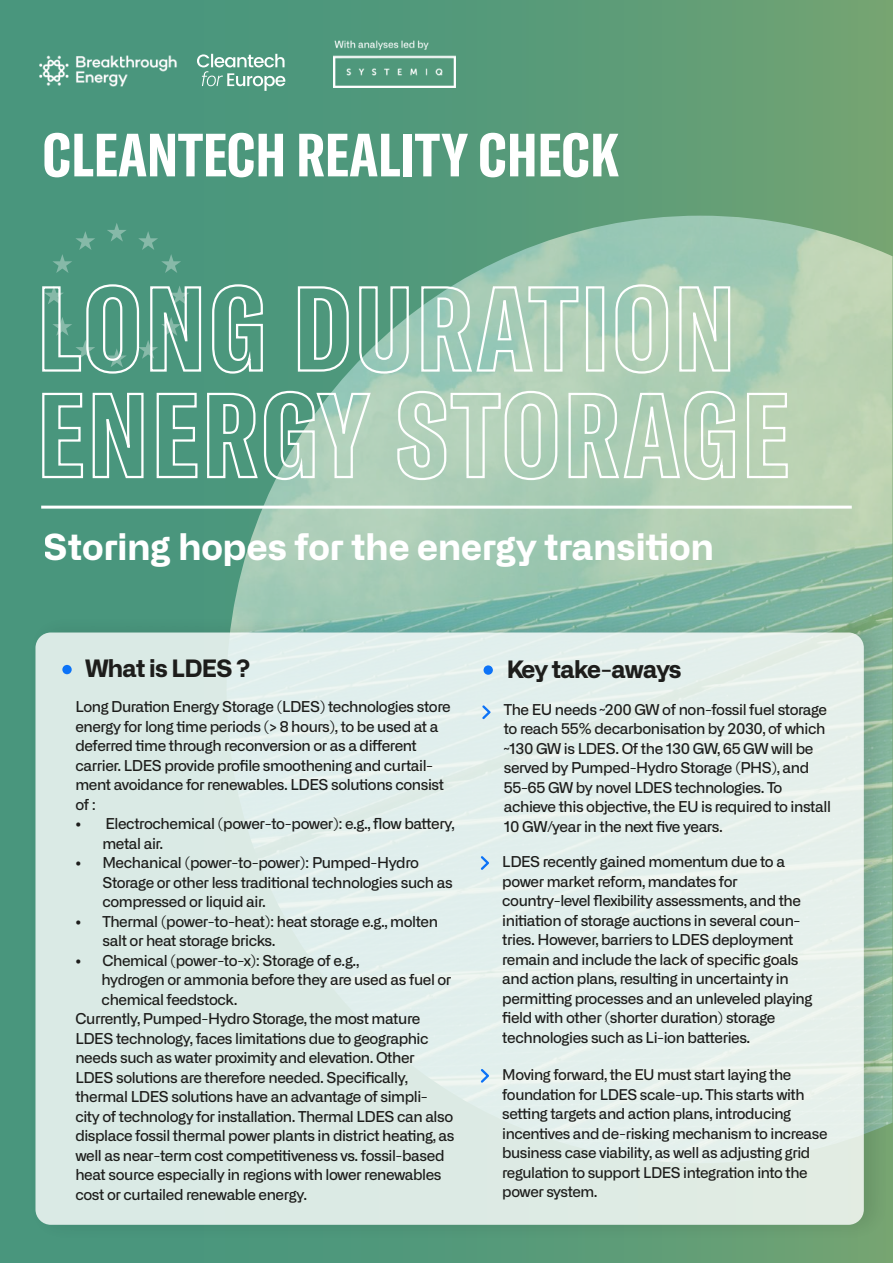
<style>
.page{position:relative;width:893px;height:1263px;background:#fff}
.page>*{position:absolute;margin:0;border:0;box-sizing:border-box;transform-origin:0 0}
.t1{font:60px "font 000000002 d 158 beb";color:#fff}
.t2{font:700 36px "Alliance No.2";color:#fff}
.t3{font:700 24px "Alliance No.2";letter-spacing:-.035em;color:#1d1d1b}
.t4{font:500 15px/19.5px "Alliance No.2";letter-spacing:-.03em;color:#1d1d1b}
.t5{font:500 14.85px/19.5px "Alliance No.2";letter-spacing:-.03em;color:#1d1d1b}
</style>
<div class="page">
<div style="left:0;top:0;width:893px;height:1263px;background:linear-gradient(to right,#40937f,#6ea274)"></div>
<img style="left:227px;top:216px;width:665px;height:391px">
<img style="left:40px;top:55px;width:32px;height:32px">
<img style="left:74px;top:44px;width:103px;height:51px">
<svg style="left:197px;top:54px;width:88px;height:37px;background:#78b09c"></svg>
<img style="left:18px;top:607px;width:875px;height:644px">
<div style="left:35px;top:632px;width:829px;height:593px;background:#e0eeeb;border-radius:15px"></div>
<svg style="left:211px;top:283px;width:53px;height:92px;background:#6fab96"></svg>
<svg style="left:297px;top:285px;width:53px;height:88px;background:#6eaa94"></svg>
<svg style="left:358px;top:285px;width:52px;height:90px;background:#89bba7"></svg>
<svg style="left:420px;top:285px;width:160px;height:88px;background:#b1d2c1"></svg>
<div style="left:586px;top:286px;width:18px;height:86px;border:2px solid #fff"></div>
<svg style="left:614px;top:283px;width:55px;height:92px;background:#bbd6c2"></svg>
<svg style="left:678px;top:285px;width:53px;height:88px"></svg>
<svg style="left:41px;top:392px;width:43px;height:87px;background:#6caa96"></svg>
<svg style="left:91px;top:392px;width:54px;height:87px;background:#70ac98"></svg>
<svg style="left:155px;top:392px;width:44px;height:87px;background:#6caa95"></svg>
<svg style="left:206px;top:390px;width:166px;height:91px;background:#8cbca8"></svg>
<svg style="left:396px;top:390px;width:162px;height:91px;background:#bdd7c4"></svg>
<svg style="left:567px;top:390px;width:169px;height:91px;background:#bcd6c0"></svg>
<svg style="left:746px;top:392px;width:43px;height:87px"></svg>
<hr style="left:41px;top:506px;width:811px;height:3px;background:#fff">
<div style="left:484px;top:665px;width:9px;height:10px;background:#0c73f7;border-radius:50%"></div>
<div style="left:62px;top:665px;width:10px;height:9px;background:#0c73f7;border-radius:50%"></div>
<svg style="left:482px;top:705px;width:9px;height:14px"></svg>
<svg style="left:481px;top:856px;width:8px;height:14px"></svg>
<svg style="left:481px;top:1069px;width:8px;height:14px"></svg>
<svg style="left:107px;top:223px;width:20px;height:19px"></svg>
<svg style="left:52px;top:231px;width:43px;height:42px;background:#519a82"></svg>
<svg style="left:138px;top:231px;width:43px;height:42px;background:#529a82"></svg>
<svg style="left:41px;top:283px;width:161px;height:92px;background:#69a894"></svg>
<img style="left:334px;top:41px;width:121px;height:46px">
<h1 class="t1" style="left:42px;top:116px;width:578px">CLEANTECH REALITY CHECK</h1>
<h2 class="t2" style="left:44px;top:523px;width:671px">Storing hopes for the energy transition</h2>
<h3 class="t3" style="left:85px;top:653px;width:167px">What is LDES ?</h3>
<h3 class="t3" style="left:506px;top:653px;width:177px">Key take-aways</h3>
<p class="t4" style="left:75px;top:697px;width:377px">Long Duration Energy Storage (LDES) technologies store energy for long time periods (&gt; 8 hours), to be used at a deferred time through reconversion or as a different carrier. LDES provide profile smoothening and curtail&shy;ment avoidance for renewables. LDES solutions consist of :</p>
<p class="t4" style="left:102px;top:814px;width:354px;text-indent:-27px">• Electrochemical (power-to-power): e.g., flow battery, metal air.</p>
<p class="t4" style="left:102px;top:853px;width:352px;text-indent:-27px">• Mechanical (power-to-power): Pumped-Hydro<br>Storage or other less traditional technologies such as compressed or liquid air.</p>
<p class="t4" style="left:102px;top:911px;width:337px;text-indent:-27px">• Thermal (power-to-heat): heat storage e.g., molten salt or heat storage bricks.</p>
<p class="t4" style="left:75px;top:950px;width:285px">• Chemical (power-to-x): Storage of e.g.,</p>
<p class="t4" style="left:102px;top:970px;width:351px">hydrogen or ammonia before they are used as fuel or</p>
<p class="t4" style="left:102px;top:989px;width:138px">chemical feedstock.</p>
<p class="t4" style="left:75px;top:1009px;width:346px">Currently, Pumped-Hydro Storage, the most mature</p>
<p class="t4" style="left:75px;top:1028px;width:355px">LDES technology, faces limitations due to geographic</p>
<p class="t4" style="left:75px;top:1048px;width:341px">needs such as water proximity and elevation. Other</p>
<p class="t4" style="left:75px;top:1067px;width:334px">LDES solutions are therefore needed. Specifically,</p>
<p class="t4" style="left:75px;top:1087px;width:354px">thermal LDES solutions have an advantage of simpli-</p>
<p class="t4" style="left:75px;top:1106px;width:379px">city of technology for installation. Thermal LDES can also</p>
<p class="t4" style="left:75px;top:1126px;width:381px">displace fossil thermal power plants in district heating, as</p>
<p class="t4" style="left:75px;top:1145px;width:371px">well as near-term cost competitiveness vs. fossil-based</p>
<p class="t4" style="left:75px;top:1165px;width:368px">heat source especially in regions with lower renewables</p>
<p class="t4" style="left:75px;top:1184px;width:233px">cost or curtailed renewable energy.</p>
<p class="t4" style="left:504px;top:699px;width:329px">The EU needs ~200 GW of non-fossil fuel storage to reach 55% decarbonisation by 2030, of which ~130 GW is LDES. Of the 130 GW, 65 GW will be served by Pumped-Hydro Storage (PHS), and 55-65 GW by novel LDES technologies. To achieve this objective, the EU is required to install 10 GW/year in the next five years.</p>
<p class="t4" style="left:502px;top:852px;width:312px">LDES recently gained momentum due to a power market reform, mandates for country-level flexibility assessments, and the initiation of storage auctions in several coun&shy;tries. However, barriers to LDES deployment remain and include the lack of specific goals and action plans, resulting in uncertainty in permitting processes and an unleveled playing field with other (shorter duration) storage technologies such as Li-ion batteries.</p>
<p class="t5" style="left:502px;top:1065px;width:327px">Moving forward, the EU must start laying the foundation for LDES scale-up. This starts with setting targets and action plans, introducing incentives and de-risking mechanism to increase business case viability, as well as adjusting grid regulation to support LDES integration into the power system.</p>
</div>
